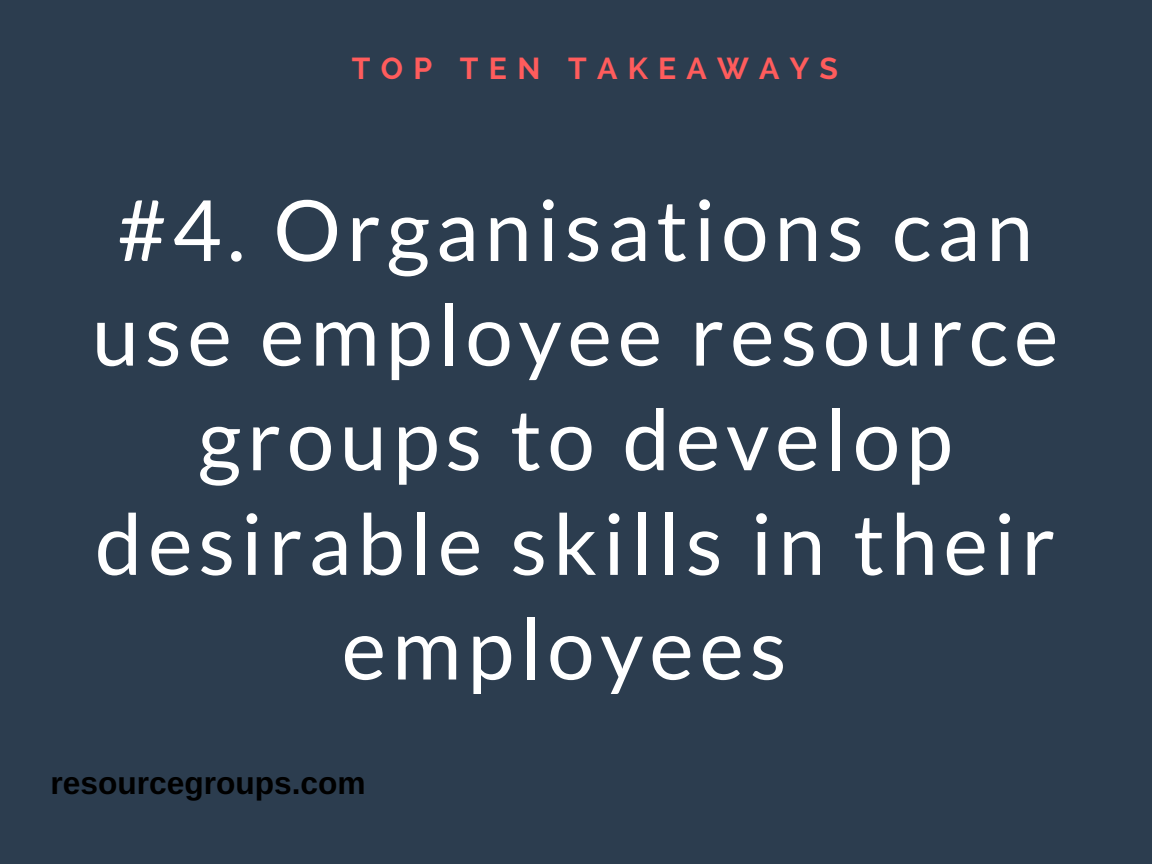
<style>
.page{position:relative;width:1152px;height:864px;background:#2c3d4f}
.page>*{position:absolute;margin:0;border:0;box-sizing:border-box;transform-origin:0 0}
.t1{font:84.45px/104.7px "Lato";letter-spacing:.07em;color:#fff;text-align:center}
.t2{font:700 31.65px "Arimo";color:#000}
.t3{font:700 30.15px "Raleway";letter-spacing:.34em;color:#ff5c5c}
</style>
<div class="page">
<p class="t3" style="left:352px;top:50px;width:488px">TOP TEN TAKEAWAYS</p>
<p class="t1" style="left:92px;top:176px;width:968px">#4. Organisations can use employee resource groups to develop desirable skills in their employees</p>
<p class="t2" style="left:51px;top:766px;width:316px">resourcegroups.com</p>
</div>
